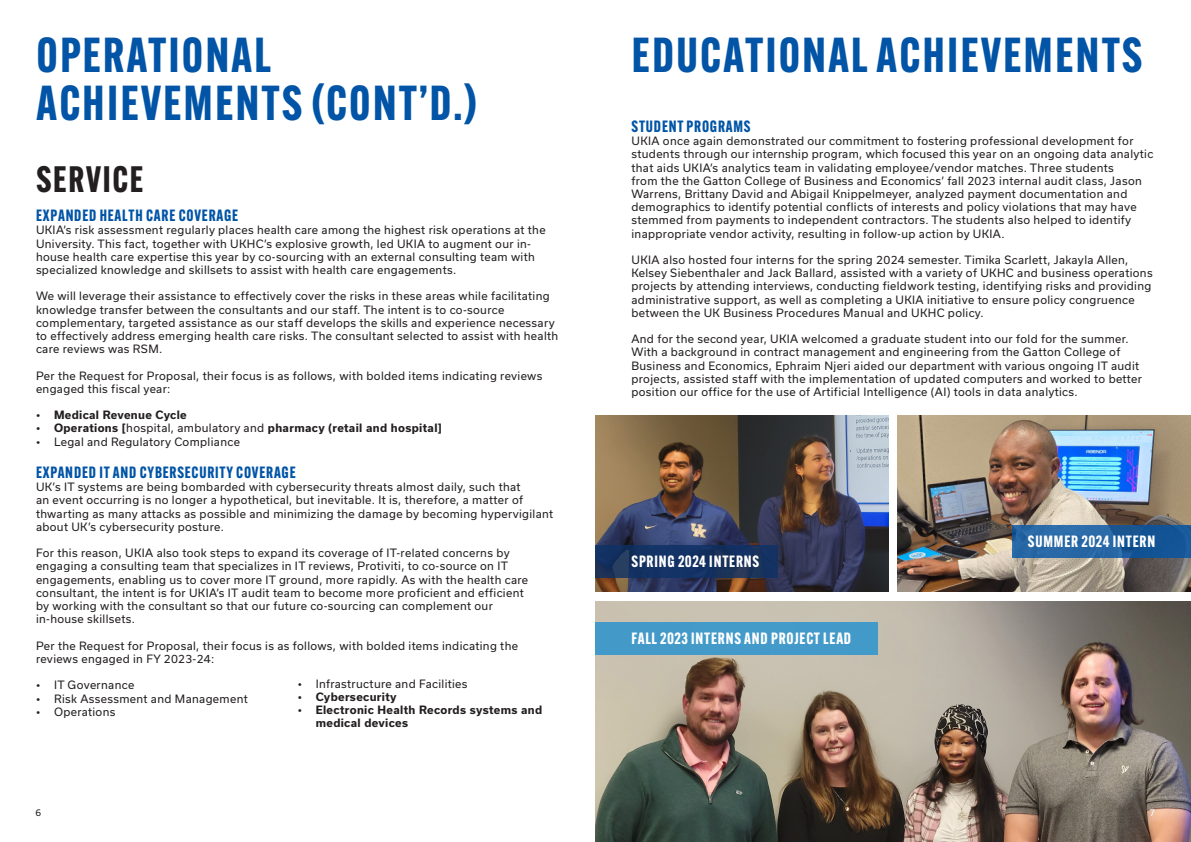
<style>
.page{position:relative;width:1191px;height:842px;background:#fff}
.page>*{position:absolute;margin:0;border:0;box-sizing:border-box;transform-origin:0 0}
.Paragraph_Style_3{font:700 48px/48px "Alternate Gothic Cond ATF";letter-spacing:.05em;color:#0154a6}
.Paragraph_Style_4{font:700 36px "Alternate Gothic Cond ATF";letter-spacing:.05em;color:#231f20}
.Paragraph_Style_3-2{font:700 16px "Alternate Gothic Cond ATF";letter-spacing:.05em;color:#0154a6}
.Paragraph_Style_3-3{font:700 16px "Alternate Gothic Cond ATF";letter-spacing:.05em;color:#fff}
.Paragraph_Style_3-4{font:11px/13.2px "Usual";letter-spacing:.03em;color:#231f20}
.t1{font:700 11px/13.2px "Usual";letter-spacing:.03em;color:#231f20}
.t2{font:9px "Usual";color:#231f20}
.t3{font:9px "Usual";color:#fff}
.s1{font-weight:400}
</style>
<div class="page">
<img style="left:595px;top:415px;width:294px;height:177px">
<svg style="left:595px;top:545px;width:183px;height:33px;background:#163260"></svg>
<img style="left:595px;top:601px;width:596px;height:241px">
<div style="left:595px;top:622px;width:283px;height:32px;background:#439ac9"></div>
<img style="left:898px;top:415px;width:293px;height:177px">
<svg style="left:1012px;top:525px;width:179px;height:32px;background:#1f609f"></svg>
<p class="Paragraph_Style_3" style="left:36px;top:31px;width:442px">OPERATIONAL<br>ACHIEVEMENTS (CONT’D.)</p>
<p class="Paragraph_Style_4" style="left:36px;top:157px;width:108px">SERVICE</p>
<p class="Paragraph_Style_3-2" style="left:36px;top:205px;width:204px">EXPANDED HEALTH CARE COVERAGE</p>
<p class="Paragraph_Style_3-4" style="left:36px;top:224px;width:511px">UKIA’s risk assessment regularly places health care among the highest risk operations at the University. This fact, together with UKHC’s explosive growth, led UKIA to augment our in&shy;house health care expertise this year by co-sourcing with an external consulting team with specialized knowledge and skillsets to assist with health care engagements.</p>
<p class="Paragraph_Style_3-4" style="left:36px;top:290px;width:524px">We will leverage their assistance to effectively cover the risks in these areas while facilitating knowledge transfer between the consultants and our staff. The intent is to co-source complementary, targeted assistance as our staff develops the skills and experience necessary to effectively address emerging health care risks. The consultant selected to assist with health care reviews was RSM.</p>
<p class="Paragraph_Style_3-4" style="left:36px;top:369px;width:508px">Per the Request for Proposal, their focus is as follows, with bolded items indicating reviews engaged this fiscal year:</p>
<p class="t1" style="left:36px;top:408px;width:152px">• Medical Revenue Cycle</p>
<p class="t1" style="left:36px;top:422px;width:407px">• Operations [<span class="s1">hospital, ambulatory and</span> pharmacy (retail and hospital]</p>
<p class="Paragraph_Style_3-4" style="left:36px;top:435px;width:205px">• Legal and Regulatory Compliance</p>
<p class="Paragraph_Style_3-2" style="left:36px;top:462px;width:261px">EXPANDED IT AND CYBERSECURITY COVERAGE</p>
<p class="Paragraph_Style_3-4" style="left:36px;top:480px;width:519px">UK’s IT systems are being bombarded with cybersecurity threats almost daily, such that<br>an event occurring is no longer a hypothetical, but inevitable. It is, therefore, a matter of thwarting as many attacks as possible and minimizing the damage by becoming hypervigilant about UK’s cybersecurity posture.</p>
<p class="Paragraph_Style_3-4" style="left:36px;top:546px;width:494px">For this reason, UKIA also took steps to expand its coverage of IT-related concerns by engaging a consulting team that specializes in IT reviews, Protiviti, to co-source on IT engagements, enabling us to cover more IT ground, more rapidly. As with the health care consultant, the intent is for UKIA’s IT audit team to become more proficient and efficient by working with the consultant so that our future co-sourcing can complement our in-house skillsets.</p>
<p class="Paragraph_Style_3-4" style="left:36px;top:639px;width:484px">Per the Request for Proposal, their focus is as follows, with bolded items indicating the reviews engaged in FY 2023-24:</p>
<p class="Paragraph_Style_3-4" style="left:36px;top:678px;width:100px">• IT Governance</p>
<p class="Paragraph_Style_3-4" style="left:36px;top:692px;width:213px">• Risk Assessment and Management</p>
<p class="Paragraph_Style_3-4" style="left:36px;top:705px;width:81px">• Operations</p>
<p class="Paragraph_Style_3-4" style="left:298px;top:677px;width:171px">• Infrastructure and Facilities</p>
<p class="t1" style="left:298px;top:690px;width:100px">• Cybersecurity</p>
<p class="t1" style="left:316px;top:703px;width:228px;text-indent:-18px">• Electronic Health Records systems and medical devices</p>
<p class="Paragraph_Style_3" style="left:632px;top:31px;width:512px">EDUCATIONAL ACHIEVEMENTS</p>
<p class="Paragraph_Style_3-2" style="left:632px;top:116px;width:120px">STUDENT PROGRAMS</p>
<p class="Paragraph_Style_3-4" style="left:631px;top:134px;width:523px">UKIA once again demonstrated our commitment to fostering professional development for students through our internship program, which focused this year on an ongoing data analytic that aids UKIA’s analytics team in validating employee/vendor matches. Three students<br>from the the Gatton College of Business and Economics’ fall 2023 internal audit class, Jason Warrens, Brittany David and Abigail Knippelmeyer, analyzed payment documentation and demographics to identify potential conflicts of interests and policy violations that may have stemmed from payments to independent contractors. The students also helped to identify inappropriate vendor activity, resulting in follow-up action by UKIA.</p>
<p class="Paragraph_Style_3-4" style="left:631px;top:253px;width:523px">UKIA also hosted four interns for the spring 2024 semester. Timika Scarlett, Jakayla Allen, Kelsey Siebenthaler and Jack Ballard, assisted with a variety of UKHC and business operations projects by attending interviews, conducting fieldwork testing, identifying risks and providing administrative support, as well as completing a UKIA initiative to ensure policy congruence between the UK Business Procedures Manual and UKHC policy.</p>
<p class="Paragraph_Style_3-4" style="left:631px;top:332px;width:512px">And for the second year, UKIA welcomed a graduate student into our fold for the summer.<br>With a background in contract management and engineering from the Gatton College of Business and Economics, Ephraim Njeri aided our department with various ongoing IT audit projects, assisted staff with the implementation of updated computers and worked to better position our office for the use of Artificial Intelligence (AI) tools in data analytics.</p>
<p class="Paragraph_Style_3-3" style="left:632px;top:551px;width:129px">SPRING 2024 INTERNS</p>
<p class="Paragraph_Style_3-3" style="left:632px;top:628px;width:221px">FALL 2023 INTERNS AND PROJECT LEAD</p>
<p class="Paragraph_Style_3-3" style="left:1028px;top:531px;width:129px">SUMMER 2024 INTERN</p>
<p class="t2" style="left:36px;top:807px;width:7px">6</p>
<p class="t3" style="left:1149px;top:807px;width:7px">7</p>
</div>
